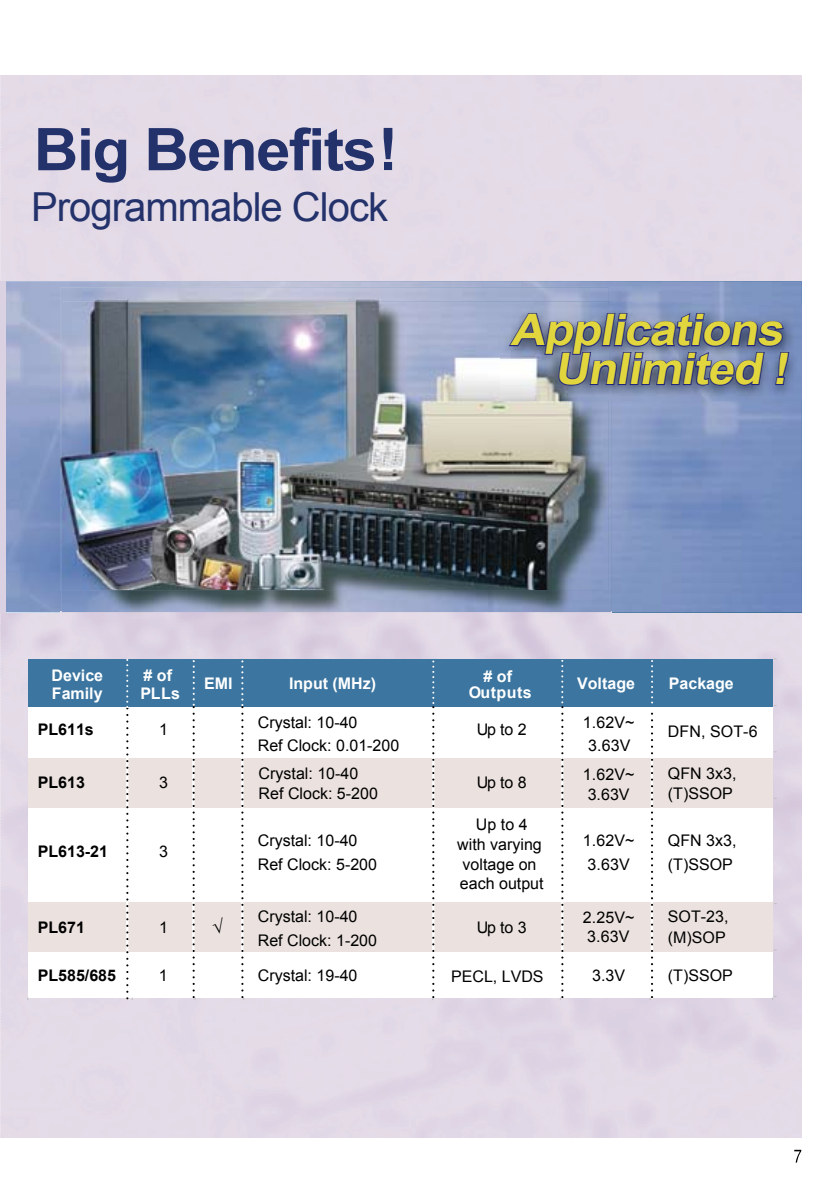
<style>
.page{position:relative;width:840px;height:1191px;background:#fff}
.page>*{position:absolute;margin:0;border:0;box-sizing:border-box;transform-origin:0 0}
.t1{font:700 58.8px "Arial";letter-spacing:-.025em;color:#24326c;scale:1.05 1}
.t2{font:italic 700 43.4px/38.8px "Arial";color:#e1d63e;text-align:right;scale:1.09 1}
.t3{font:40px "Arial";letter-spacing:-.025em;color:#24326c}
.t4{font:700 17px "Arial";color:#000;scale:1.16 1}
.t5{font:16px/23.2px "Arial";color:#000}
.t6{font:700 16px/17.4px "Arial";color:#fff}
.t7{font:700 16px "Arial";color:#000}
.t8{font:700 16px/17px "Arial";letter-spacing:.025em;color:#fff;text-align:center}
</style>
<div class="page">
<img style="left:1px;top:75px;width:800px;height:1062px">
<div style="left:28px;top:660px;width:744px;height:338px;background:#fff"></div>
<div style="left:28px;top:758px;width:744px;height:50px;background:#ebe2df"></div>
<div style="left:28px;top:902px;width:744px;height:49px;background:#ebe2df"></div>
<svg style="left:0;top:75px;width:1px;height:1063px"></svg>
<svg style="left:794px;top:1149px;width:6px;height:13px"></svg>
<img style="left:5px;top:281px;width:796px;height:331px">
<img style="left:61px;top:301px;width:550px;height:316px">
<img style="left:60px;top:288px;width:548px;height:302px">
<img style="left:62px;top:301px;width:546px;height:289px">
<img style="left:500px;top:305px;width:300px;height:96px">
<div style="left:0;top:281px;width:5px;height:331px;background:#dad2e3"></div>
<div style="left:28px;top:660px;width:744px;height:47px;background:#3b75a0"></div>
<svg style="left:507px;top:311px;width:283px;height:76px;background:#636f99"></svg>
<svg style="left:432px;top:661px;width:2px;height:338px"></svg>
<svg style="left:192px;top:658px;width:4px;height:341px"></svg>
<svg style="left:559px;top:661px;width:4px;height:338px"></svg>
<svg style="left:649px;top:661px;width:3px;height:338px"></svg>
<svg style="left:241px;top:659px;width:3px;height:340px"></svg>
<svg style="left:126px;top:660px;width:7px;height:339px"></svg>
<h1 class="t1" style="left:34px;top:127px;width:348px">Big Benefits!</h1>
<h3 class="t3" style="left:31px;top:192px;width:358px">Programmable Clock</h3>
<h2 class="t2" style="left:510px;top:314px;width:262px">Applications<br>Unlimited !</h2>
<p class="t6" style="left:51px;top:668px;width:53px">Device<br>Family</p>
<p class="t6" style="left:140px;top:668px;width:41px;line-height:18px"># of<br>PLLs</p>
<p class="t6" style="left:204px;top:675px;width:30px">EMI</p>
<p class="t6" style="left:289px;top:675px;width:89px">Input (MHz)</p>
<p class="t8" style="left:468px;top:669px;width:64px"># of<br>Outputs</p>
<p class="t6" style="left:577px;top:675px;width:59px">Voltage</p>
<p class="t6" style="left:668px;top:675px;width:66px">Package</p>
<p class="t7" style="left:38px;top:723px;width:58px">PL611s</p>
<p class="t5" style="left:159px;top:719px;width:10px">1</p>
<p class="t5" style="left:476px;top:719px;width:51px">Up to 2</p>
<p class="t5" style="left:582px;top:712px;width:53px;text-align:center">1.62V~<br>3.63V</p>
<p class="t5" style="left:667px;top:721px;width:91px">DFN, SOT-6</p>
<p class="t7" style="left:38px;top:776px;width:49px">PL613</p>
<p class="t5" style="left:159px;top:772px;width:10px">3</p>
<p class="t5" style="left:476px;top:772px;width:51px">Up to 8</p>
<p class="t5" style="left:582px;top:766px;width:53px;line-height:20.2px;text-align:center">1.62V~<br>3.63V</p>
<p class="t5" style="left:667px;top:765px;width:70px;line-height:19.8px">QFN 3x3, (T)SSOP</p>
<p class="t5" style="left:258px;top:712px;width:143px">Crystal: 10-40<br>Ref Clock: 0.01-200</p>
<p class="t5" style="left:258px;top:764px;width:121px;line-height:20px">Crystal: 10-40<br>Ref Clock: 5-200</p>
<p class="t7" style="left:38px;top:845px;width:72px">PL613-21</p>
<p class="t5" style="left:159px;top:841px;width:10px">3</p>
<p class="t5" style="left:258px;top:830px;width:121px">Crystal: 10-40<br>Ref Clock: 5-200</p>
<p class="t5" style="left:457px;top:815px;width:86px;line-height:20.4px;text-align:center">Up to 4<br>with varying voltage on</p>
<p class="t5" style="left:459px;top:873px;width:85px">each output</p>
<p class="t5" style="left:582px;top:830px;width:53px">1.62V~<br>3.63V</p>
<p class="t5" style="left:667px;top:830px;width:70px">QFN 3x3, (T)SSOP</p>
<p class="t7" style="left:38px;top:921px;width:49px">PL671</p>
<p class="t5" style="left:159px;top:917px;width:10px">1</p>
<p class="t4" style="left:212px;top:916px;width:11px">√</p>
<p class="t5" style="left:258px;top:906px;width:121px">Crystal: 10-40<br>Ref Clock: 1-200</p>
<p class="t5" style="left:476px;top:917px;width:51px">Up to 3</p>
<p class="t5" style="left:582px;top:909px;width:53px;line-height:19.2px">2.25V~<br>3.63V</p>
<p class="t5" style="left:667px;top:908px;width:62px;line-height:20.2px">SOT-23, (M)SOP</p>
<p class="t7" style="left:38px;top:969px;width:80px">PL585/685</p>
<p class="t5" style="left:159px;top:965px;width:10px">1</p>
<p class="t5" style="left:451px;top:966px;width:94px">PECL, LVDS</p>
<p class="t5" style="left:591px;top:965px;width:34px">3.3V</p>
<p class="t5" style="left:667px;top:965px;width:66px">(T)SSOP</p>
<p class="t5" style="left:258px;top:965px;width:101px">Crystal: 19-40</p>
</div>
